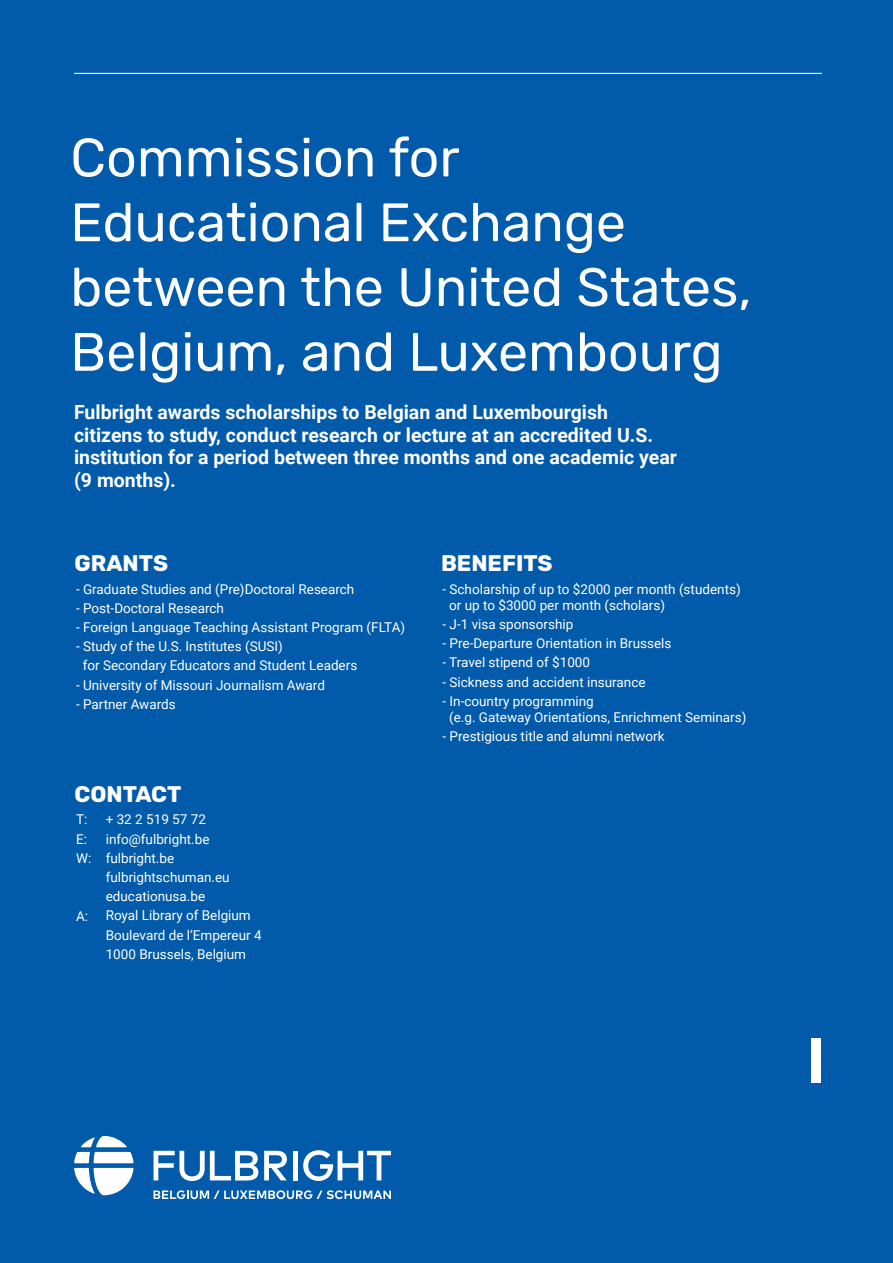
<style>
.page{position:relative;width:893px;height:1263px;background:#015aaa}
.page>*{position:absolute;margin:0;border:0;box-sizing:border-box;transform-origin:0 0}
.t1{font:54px/64.8px "Rubik";color:#fff}
.t2{font:700 22.5px "Rubik";color:#fff}
.t3{font:700 19.5px/22.5px "Roboto";color:#fff}
.t4{font:13.5px/19.2px "Roboto";color:#fff}
</style>
<div class="page">
<hr style="left:74px;top:73px;width:748px;height:1px;background:#fff">
<div style="left:812px;top:1038px;width:9px;height:44px;background:#fff"></div>
<svg style="left:154px;top:1151px;width:104px;height:30px"></svg>
<svg style="left:264px;top:1151px;width:23px;height:29px"></svg>
<hr style="left:293px;top:1151px;width:4px;height:29px;background:#fff">
<svg style="left:303px;top:1150px;width:88px;height:31px"></svg>
<svg style="left:74px;top:1136px;width:60px;height:59px"></svg>
<svg style="left:154px;top:1190px;width:237px;height:9px"></svg>
<h1 class="t1" style="left:70px;top:127px;width:683px">Commission for<br>Educational Exchange between the United States,<br>Belgium, and Luxembourg</h1>
<h3 class="t3" style="left:74px;top:400px;width:604px">Fulbright awards scholarships to Belgian and Luxembourgish citizens to study, conduct research or lecture at an accredited U.S. institution for a period between three months and one academic year (9 months).</h3>
<h2 class="t2" style="left:75px;top:550px;width:95px">GRANTS</h2>
<p class="t4" style="left:76px;top:579px;width:280px">- Graduate Studies and (Pre)Doctoral Research</p>
<p class="t4" style="left:76px;top:598px;width:150px">- Post-Doctoral Research</p>
<p class="t4" style="left:76px;top:617px;width:331px">- Foreign Language Teaching Assistant Program (FLTA)</p>
<p class="t4" style="left:83px;top:636px;width:276px;text-indent:-7px">- Study of the U.S. Institutes (SUSI)<br>for Secondary Educators and Student Leaders</p>
<p class="t4" style="left:76px;top:675px;width:250px">- University of Missouri Journalism Award</p>
<p class="t4" style="left:76px;top:694px;width:101px">- Partner Awards</p>
<h2 class="t2" style="left:75px;top:781px;width:108px">CONTACT</h2>
<p class="t4" style="left:76px;top:809px;width:17px">T:<br>E:<br>W:</p>
<p class="t4" style="left:106px;top:809px;width:157px">+ 32 2 519 57 72 info@fulbright.be fulbright.be fulbrightschuman.eu educationusa.be<br>Royal Library of Belgium<br>Boulevard de l’Empereur 4<br>1000 Brussels, Belgium</p>
<p class="t4" style="left:76px;top:905px;width:14px">A:</p>
<h2 class="t2" style="left:441px;top:550px;width:113px">BENEFITS</h2>
<p class="t4" style="left:449px;top:580px;width:293px;line-height:16.2px;text-indent:-7px">- Scholarship of up to $2000 per month (students) or up to $3000 per month (scholars)</p>
<p class="t4" style="left:442px;top:614px;width:132px">- J-1 visa sponsorship</p>
<p class="t4" style="left:442px;top:633px;width:231px">- Pre-Departure Orientation in Brussels</p>
<p class="t4" style="left:442px;top:652px;width:149px">- Travel stipend of $1000</p>
<p class="t4" style="left:442px;top:672px;width:205px">- Sickness and accident insurance</p>
<p class="t4" style="left:449px;top:692px;width:299px;line-height:16.2px;text-indent:-7px">- In-country programming<br>(e.g. Gateway Orientations, Enrichment Seminars)</p>
<p class="t4" style="left:442px;top:726px;width:224px">- Prestigious title and alumni network</p>
</div>
